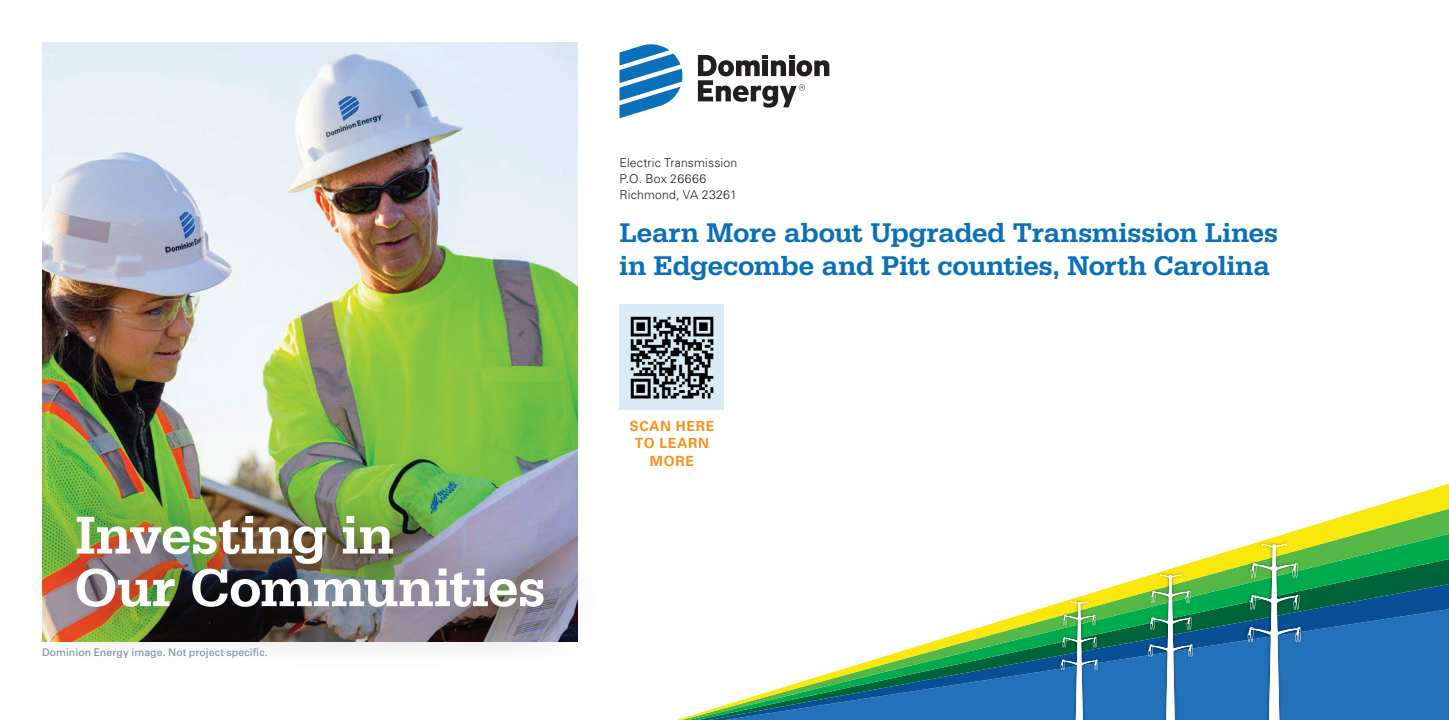
<style>
.page{position:relative;width:1449px;height:720px;background:#fff}
.page>*{position:absolute;margin:0;border:0;box-sizing:border-box;transform-origin:0 0}
.t1{font:500 55.12px "Serifa";color:#fff}
.t2{font:500 28px/33.2px "Serifa";color:#0970b9}
.t3{font:700 14px/17.5px "Univers LT Pro 65";letter-spacing:.05em;color:#f7931d;text-align:center}
.t4{font:300 12.25px "Univers LT Pro 45";letter-spacing:.015em;color:#231f20}
.t5{font:300 12.25px "Univers LT Pro 45";letter-spacing:.035em;color:#231f20}
.t6{font:10.5px "Univers LT Pro 55 Roman";letter-spacing:.005em;color:#758c99}
</style>
<div class="page">
<img style="left:42px;top:42px;width:536px;height:426px">
<div style="left:26px;top:468px;width:578px;height:203px;background:#231f20;opacity:.79"></div>
<svg style="left:619px;top:44px;width:64px;height:74px"></svg>
<svg style="left:698px;top:55px;width:131px;height:53px"></svg>
<div style="left:620px;top:304px;width:104px;height:106px;background:#d9ebf5"></div>
<img style="left:630px;top:316px;width:84px;height:83px">
<svg style="left:680px;top:483px;width:769px;height:236px"></svg>
<img style="left:1243px;top:538px;width:63px;height:181px">
<svg style="left:1248px;top:543px;width:53px;height:176px;background:#549894"></svg>
<img style="left:1143px;top:569px;width:55px;height:150px">
<svg style="left:1148px;top:574px;width:45px;height:145px;background:#549893"></svg>
<img style="left:1056px;top:596px;width:47px;height:123px">
<svg style="left:1061px;top:601px;width:37px;height:118px;background:#559892"></svg>
<p class="t1" style="left:75px;top:502px;width:320px">Investing in</p>
<p class="t1" style="left:75px;top:555px;width:472px">Our Communities</p>
<p class="t6" style="left:42px;top:644px;width:227px">Dominion Energy image. Not project specific.</p>
<p class="t4" style="left:620px;top:155px;width:119px">Electric Transmission</p>
<p class="t5" style="left:620px;top:170px;width:88px">P.O. Box 26666</p>
<p class="t4" style="left:620px;top:186px;width:119px">Richmond, VA 23261</p>
<p class="t2" style="left:620px;top:215px;width:660px">Learn More about Upgraded Transmission Lines in Edgecombe and Pitt counties, North Carolina</p>
<p class="t3" style="left:630px;top:416px;width:86px">SCAN HERE<br>TO LEARN</p>
<p class="t3" style="left:650px;top:451px;width:46px">MORE</p>
</div>
